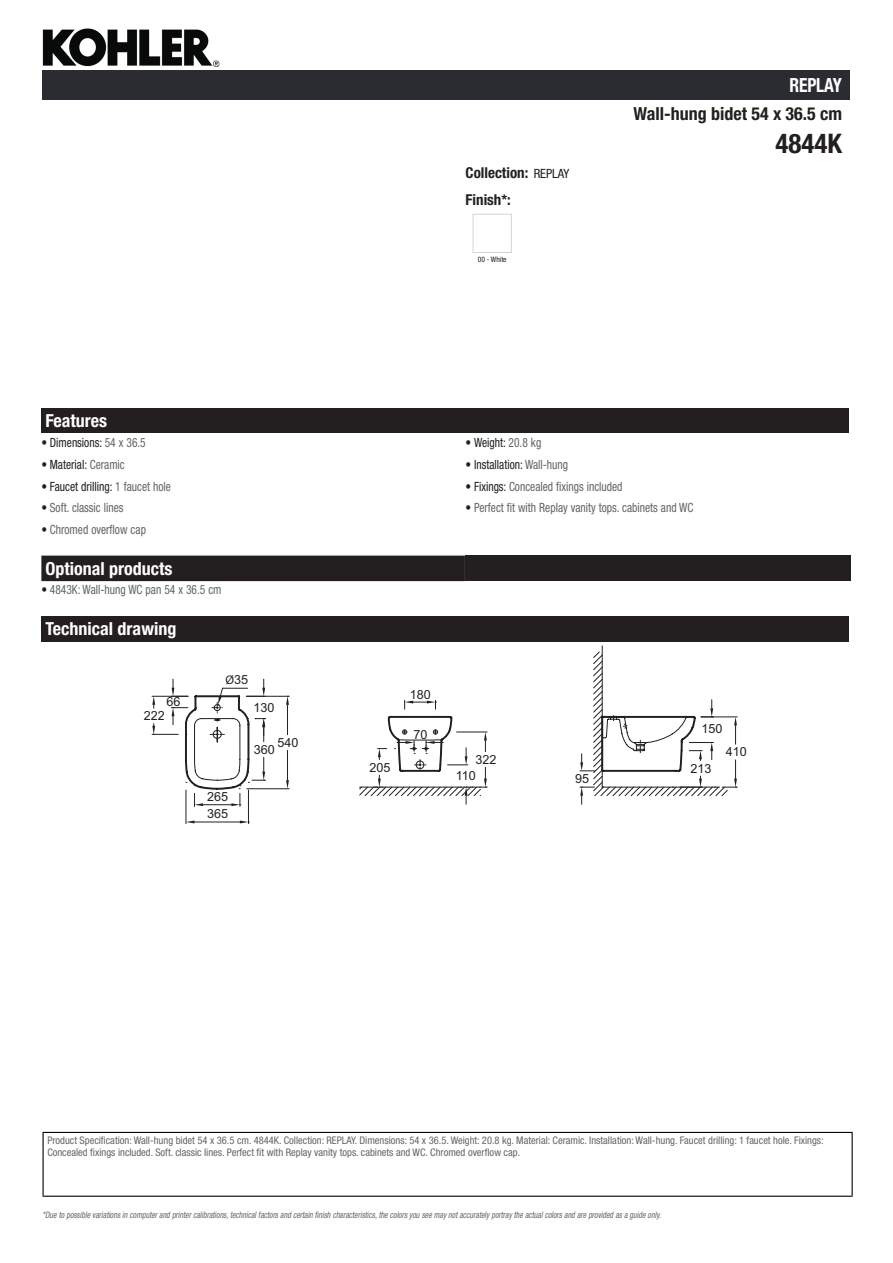
<style>
.page{position:relative;width:893px;height:1263px;background:#fff}
.page>*{position:absolute;margin:0;border:0;box-sizing:border-box;transform-origin:0 0}
.t1{font:700 condensed 27px "Helvetica Neue LT Std";color:#231f20}
.t2{font:700 condensed 19.5px "Helvetica Neue LT Std";letter-spacing:-.01em;color:#fff;scale:.9 1}
.t3{font:700 condensed 18px "Helvetica Neue LT Std";color:#fff}
.t4{font:700 condensed 18px "Helvetica Neue LT Std";color:#231f20}
.t5{font:700 condensed 15px/27.8px "Helvetica Neue LT Std";color:#231f20}
.t6{font:condensed 12.75px "Helvetica Neue LT Std";color:#626568;scale:.9 1}
.t7{font:condensed 12.75px "Helvetica Neue LT Std";color:#231f20;scale:.9 1}
.t8{font:12.6px "Arial";color:#231f20}
.t9{font:condensed 10.5px/12px "Helvetica Neue LT Std";color:#626568}
.t10{font:italic condensed 9px "Helvetica Neue LT Std";color:#626568;scale:.87 1}
.t11{font:condensed 7.5px "Helvetica Neue LT Std";color:#231f20}
.s1{font-weight:400;font-size:12.75px}
.s2{color:#626568}
.s3{color:#231f20}
.s4{font-family:"Myriad Pro"}
</style>
<div class="page">
<img style="left:42px;top:28px;width:188px;height:53px">
<div style="left:473px;top:214px;width:39px;height:39px;border:1px solid #d3d4da"></div>
<div style="left:41px;top:408px;width:808px;height:25px;background:#231f20"></div>
<div style="left:41px;top:556px;width:424px;height:25px;background:#231f20"></div>
<div style="left:465px;top:556px;width:385px;height:25px;background:#231f20"></div>
<div style="left:41px;top:616px;width:808px;height:25px;background:#231f20"></div>
<svg style="left:593px;top:651px;width:135px;height:145px"></svg>
<svg style="left:152px;top:679px;width:36px;height:56px"></svg>
<hr style="left:186px;top:790px;width:1px;height:34px;background:#231f20">
<hr style="left:248px;top:790px;width:1px;height:34px;background:#231f20">
<hr style="left:195px;top:821px;width:45px;height:1px;background:#231f20">
<svg style="left:186px;top:820px;width:9px;height:3px"></svg>
<svg style="left:240px;top:820px;width:8px;height:3px"></svg>
<svg style="left:680px;top:776px;width:22px;height:12px"></svg>
<svg style="left:689px;top:742px;width:24px;height:18px"></svg>
<svg style="left:701px;top:700px;width:12px;height:18px"></svg>
<hr style="left:701px;top:716px;width:36px;height:1px;background:#231f20">
<svg style="left:734px;top:717px;width:3px;height:27px"></svg>
<svg style="left:722px;top:760px;width:15px;height:28px"></svg>
<svg style="left:194px;top:679px;width:447px;height:127px"></svg>
<div style="left:43px;top:71px;width:807px;height:29px;background:#2a2c32"></div>
<hr style="left:43px;top:1132px;width:810px;height:1px;background:#040503">
<hr style="left:43px;top:1133px;width:1px;height:62px;background:#040503">
<hr style="left:852px;top:1133px;width:1px;height:62px;background:#040503">
<hr style="left:43px;top:1195px;width:810px;height:2px;background:#040503">
<h2 class="t2" style="left:789px;top:74px;width:60px">REPLAY</h2>
<h3 class="t4" style="left:633px;top:103px;width:210px">Wall-hung bidet 54 x 36.5 cm</h3>
<h3 class="t5" style="left:466px;top:158px;width:105px">Collection: <span class="s1">REPLAY<br></span>Finish*:</h3>
<p class="t11" style="left:478px;top:255px;width:30px">00 - White</p>
<h1 class="t1" style="left:776px;top:127px;width:68px">4844K</h1>
<h3 class="t3" style="left:46px;top:410px;width:63px">Features</h3>
<p class="t7" style="left:41px;top:435px;width:117px">• Dimensions: <span class="s2">54 x 36.5</span></p>
<p class="t7" style="left:466px;top:435px;width:86px">• Weight: <span class="s2">20.8 kg</span></p>
<p class="t7" style="left:41px;top:457px;width:94px">• Material: <span class="s2">Ceramic</span></p>
<p class="t7" style="left:466px;top:457px;width:115px">• Installation: <span class="s2">Wall-hung</span></p>
<p class="t7" style="left:41px;top:479px;width:145px">• Faucet drilling: <span class="s2">1 faucet hole</span></p>
<p class="t6" style="left:466px;top:479px;width:176px"><span class="s3">• Fixings:</span> Concealed fixings included</p>
<p class="t6" style="left:41px;top:501px;width:93px"><span class="s3">•</span> Soft. classic lines</p>
<p class="t6" style="left:466px;top:501px;width:255px"><span class="s3">•</span> Perfect fit with Replay vanity tops. cabinets and WC</p>
<p class="t6" style="left:41px;top:522px;width:118px"><span class="s3">•</span> Chromed overflow cap</p>
<h3 class="t3" style="left:46px;top:557px;width:128px">Optional products</h3>
<p class="t6" style="left:41px;top:583px;width:202px"><span class="s3">•</span> 4843K: Wall-hung WC pan 54 x 36.5 cm</p>
<h3 class="t3" style="left:46px;top:618px;width:132px">Technical drawing</h3>
<p class="t8" style="left:166px;top:693px;width:16px">66</p>
<p class="t8" style="left:144px;top:708px;width:23px">222</p>
<p class="t8" style="left:225px;top:672px;width:24px"><span class="s4">Ø</span>35</p>
<p class="t8" style="left:253px;top:699px;width:23px">130</p>
<p class="t8" style="left:207px;top:788px;width:23px">265</p>
<p class="t8" style="left:207px;top:806px;width:23px">365</p>
<p class="t8" style="left:278px;top:734px;width:23px">540</p>
<p class="t8" style="left:254px;top:741px;width:23px">360</p>
<p class="t8" style="left:369px;top:759px;width:23px">205</p>
<p class="t8" style="left:410px;top:686px;width:23px">180</p>
<p class="t8" style="left:413px;top:726px;width:16px">70</p>
<p class="t8" style="left:475px;top:751px;width:23px">322</p>
<p class="t8" style="left:456px;top:767px;width:22px">110</p>
<p class="t8" style="left:575px;top:770px;width:16px">95</p>
<p class="t8" style="left:701px;top:720px;width:23px">150</p>
<p class="t8" style="left:691px;top:760px;width:23px">213</p>
<p class="t8" style="left:726px;top:743px;width:23px">410</p>
<p class="t9" style="left:47px;top:1134px;width:778px">Product Specification: Wall-hung bidet 54 x 36.5 cm. 4844K. Collection: REPLAY. Dimensions: 54 x 36.5. Weight: 20.8 kg. Material: Ceramic. Installation: Wall-hung. Faucet drilling: 1 faucet hole. Fixings:<br>Concealed fixings included. Soft. classic lines. Perfect fit with Replay vanity tops. cabinets and WC. Chromed overflow cap.</p>
<p class="t10" style="left:43px;top:1210px;width:714px">*Due to possible variationsin computerand printercalibrations,technicalfactorsand certain finish characteristics,the colorsyou see maynotaccuratelyportraythe actualcolorsand are provided asa guide only.</p>
</div>
